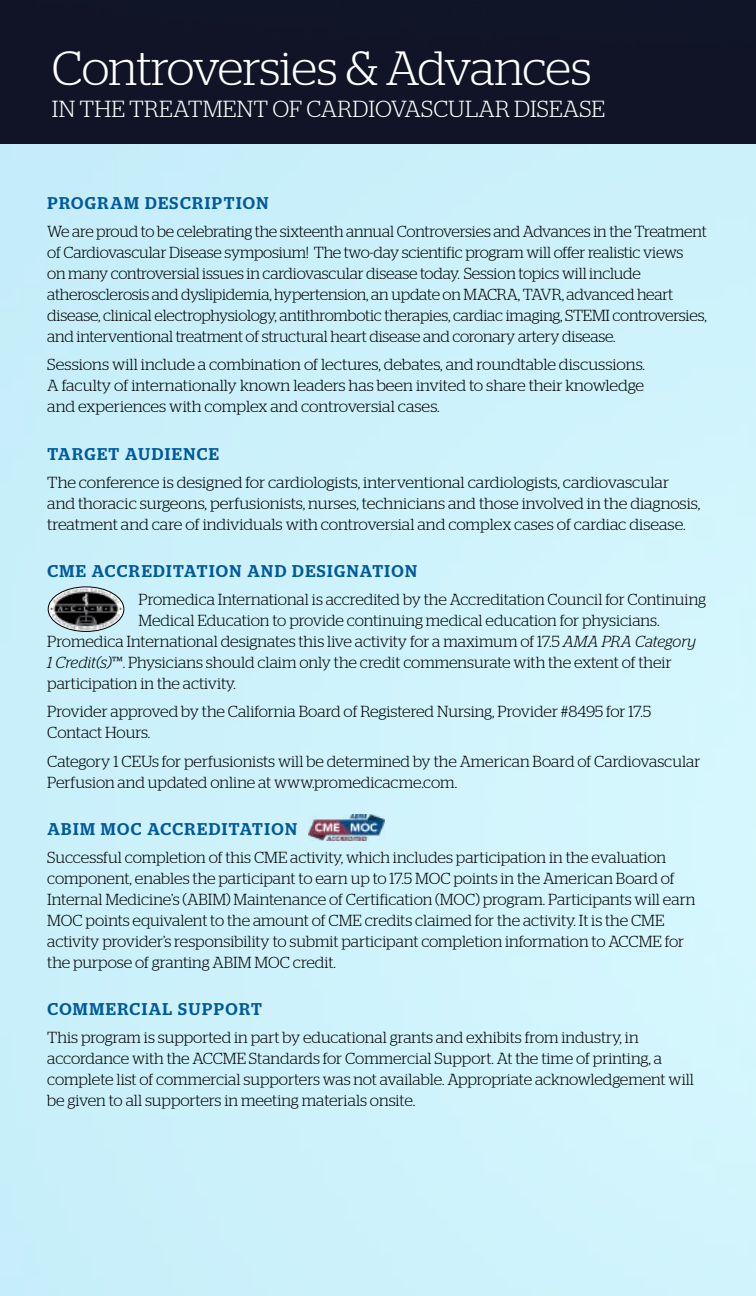
<style>
.page{position:relative;width:756px;height:1296px;background:#fff}
.page>*{position:absolute;margin:0;border:0;box-sizing:border-box;transform-origin:0 0}
.t1{font:300 48px "Stag";letter-spacing:-.02em;color:#fff}
.t2{font:300 23.2px "Stag";letter-spacing:.01em;color:#fff}
.Green_Titles{font:500 17px "Stag";letter-spacing:.09em;color:#005a9c}
.Body{font:300 16px/21px "Stag";letter-spacing:-.01em;color:#000}
.s1{font-style:italic}
</style>
<div class="page">
<div style="left:0;top:144px;width:756px;height:1152px;background:#cdf2fb"></div>
<div style="left:0;top:0;width:756px;height:144px;background:#101426"></div>
<img style="left:48px;top:587px;width:76px;height:44px">
<div style="left:48px;top:587px;width:76px;height:45px;border:1px solid #000;border-radius:50%"></div>
<img style="left:308px;top:815px;width:77px;height:26px">
<p class="t1" style="left:52px;top:41px;width:541px">Controversies &amp; Advances</p>
<p class="t2" style="left:52px;top:96px;width:555px">IN THE TREATMENT OF CARDIOVASCULAR DISEASE</p>
<p class="Green_Titles" style="left:47px;top:193px;width:223px">PROGRAM DESCRIPTION</p>
<p class="Body" style="left:47px;top:221px;width:661px">We are proud to be celebrating the sixteenth annual Controversies and Advances in the Treatment of Cardiovascular Disease symposium! The two-day scientific program will offer realistic views<br>on many controversial issues in cardiovascular disease today. Session topics will include atherosclerosis and dyslipidemia, hypertension, an update on MACRA, TAVR, advanced heart disease, clinical electrophysiology, antithrombotic therapies, cardiac imaging, STEMI controversies, and interventional treatment of structural heart disease and coronary artery disease.</p>
<p class="Body" style="left:47px;top:354px;width:599px;text-align:justify">Sessions will include a combination of lectures, debates, and roundtable discussions.<br>A faculty of internationally known leaders has been invited to share their knowledge and experiences with complex and controversial cases.</p>
<p class="Green_Titles" style="left:47px;top:444px;width:173px">TARGET AUDIENCE</p>
<p class="Body" style="left:47px;top:471px;width:655px">The conference is designed for cardiologists, interventional cardiologists, cardiovascular and thoracic surgeons, perfusionists, nurses, technicians and those involved in the diagnosis, treatment and care of individuals with controversial and complex cases of cardiac disease.</p>
<p class="Green_Titles" style="left:47px;top:561px;width:371px">CME ACCREDITATION AND DESIGNATION</p>
<p class="Body" style="left:138px;top:589px;width:569px">Promedica International is accredited by the Accreditation Council for Continuing</p>
<p class="Body" style="left:138px;top:610px;width:523px">Medical Education to provide continuing medical education for physicians.</p>
<p class="Body" style="left:47px;top:631px;width:650px">Promedica International designates this live activity for a maximum of 17.5 <span class="s1">AMA PRA Category</span></p>
<p class="Body" style="left:47px;top:652px;width:626px"><span class="s1">1 Credit(s)</span>™. Physicians should claim only the credit commensurate with the extent of their</p>
<p class="Body" style="left:47px;top:673px;width:190px">participation in the activity.</p>
<p class="Body" style="left:47px;top:701px;width:605px">Provider approved by the California Board of Registered Nursing, Provider #8495 for 17.5<br>Contact Hours.</p>
<p class="Body" style="left:47px;top:750px;width:655px">Category 1 CEUs for perfusionists will be determined by the American Board of Cardiovascular<br>Perfusion and updated online at www.promedicacme.com.</p>
<p class="Green_Titles" style="left:47px;top:819px;width:251px">ABIM MOC ACCREDITATION</p>
<p class="Body" style="left:47px;top:847px;width:650px">Successful completion of this CME activity, which includes participation in the evaluation component, enables the participant to earn up to 17.5 MOC points in the American Board of Internal Medicine’s (ABIM) Maintenance of Certification (MOC) program. Participants will earn MOC points equivalent to the amount of CME credits claimed for the activity. It is the CME activity provider’s responsibility to submit participant completion information to ACCME for the purpose of granting ABIM MOC credit.</p>
<p class="Green_Titles" style="left:47px;top:999px;width:216px">COMMERCIAL SUPPORT</p>
<p class="Body" style="left:47px;top:1027px;width:648px">This program is supported in part by educational grants and exhibits from industry, in accordance with the ACCME Standards for Commercial Support. At the time of printing, a complete list of commercial supporters was not available. Appropriate acknowledgement will be given to all supporters in meeting materials onsite.</p>
</div>
